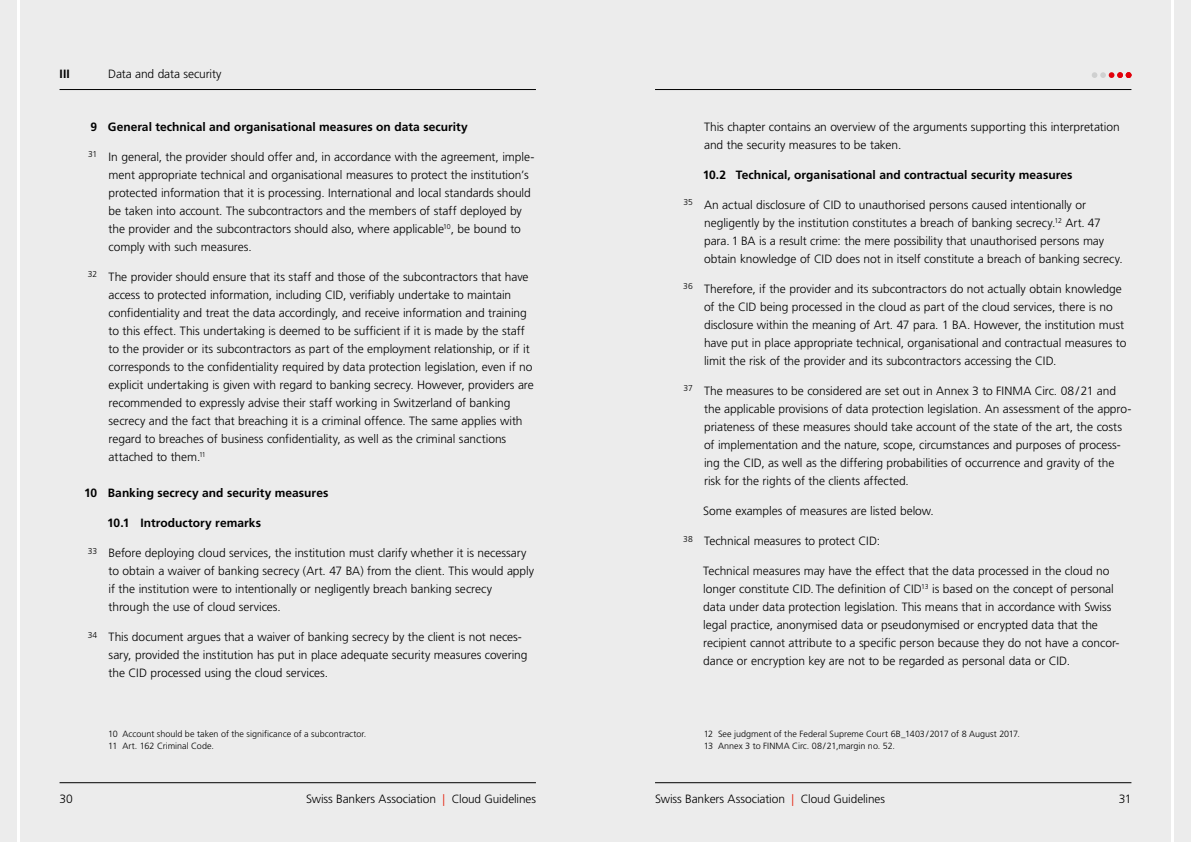
<style>
.page{position:relative;width:1191px;height:842px;background:#ececec}
.page>*{position:absolute;margin:0;border:0;box-sizing:border-box;transform-origin:0 0}
.BODY__mit_1_BZ_unt{font:300 12px/18px "Frutiger LT Std";letter-spacing:-.005em;color:#000}
.KAPITEL-NR{font:700 12px "Frutiger LT Std";color:#000}
.Fussnote{font:300 9px "Frutiger LT Std";color:#000}
.s1{font-size:11.8px;color:#e41e0a}
.s2{font-size:11.8px}
</style>
<div class="page">
<hr style="left:1171px;top:0;width:3px;height:842px;background:#fff">
<hr style="left:17px;top:0;width:2px;height:842px;background:#fff">
<hr style="left:655px;top:89px;width:476px;height:1px;background:#000">
<hr style="left:655px;top:782px;width:476px;height:1px;background:#000">
<hr style="left:60px;top:782px;width:476px;height:1px;background:#000">
<hr style="left:60px;top:89px;width:476px;height:1px;background:#000">
<svg style="left:1092px;top:72px;width:39px;height:6px"></svg>
<p class="KAPITEL-NR" style="left:60px;top:67px;width:12px">III</p>
<p class="BODY__mit_1_BZ_unt" style="left:108px;top:65px;width:115px">Data and data security</p>
<p class="KAPITEL-NR" style="left:90px;top:120px;width:379px">9 General technical and organisational measures on data security</p>
<p class="BODY__mit_1_BZ_unt" style="left:109px;top:148px;width:427px;text-indent:-21px"><sup>31</sup> In general, the provider should offer and, in accordance with the agreement, imple&shy;ment appropriate technical and organisational measures to protect the institution’s protected information that it is processing. International and local standards should be taken into account. The subcontractors and the members of staff deployed by the provider and the subcontractors should also, where applicable<sup>10</sup>, be bound to comply with such measures.</p>
<p class="BODY__mit_1_BZ_unt" style="left:109px;top:268px;width:427px;text-indent:-21px"><sup>32</sup> The provider should ensure that its staff and those of the subcontractors that have access to protected information, including CID, verifiably undertake to maintain confidentiality and treat the data accordingly, and receive information and training to this effect. This undertaking is deemed to be sufficient if it is made by the staff to the provider or its subcontractors as part of the employment relationship, or if it corresponds to the confidentiality required by data protection legislation, even if no explicit undertaking is given with regard to banking secrecy. However, providers are recommended to expressly advise their staff working in Switzerland of banking secrecy and the fact that breaching it is a criminal offence. The same applies with regard to breaches of business confidentiality, as well as the criminal sanctions attached to them.<sup>11</sup></p>
<p class="KAPITEL-NR" style="left:84px;top:486px;width:246px">10 Banking secrecy and security measures</p>
<p class="KAPITEL-NR" style="left:107px;top:516px;width:155px">10.1 Introductory remarks</p>
<p class="BODY__mit_1_BZ_unt" style="left:109px;top:544px;width:427px;text-indent:-21px"><sup>33</sup> Before deploying cloud services, the institution must clarify whether it is necessary to obtain a waiver of banking secrecy (Art. 47 BA) from the client. This would apply if the institution were to intentionally or negligently breach banking secrecy through the use of cloud services.</p>
<p class="BODY__mit_1_BZ_unt" style="left:109px;top:628px;width:420px;text-indent:-21px"><sup>34</sup> This document argues that a waiver of banking secrecy by the client is not neces&shy;sary, provided the institution has put in place adequate security measures covering the CID processed using the cloud services.</p>
<p class="Fussnote" style="left:108px;top:729px;width:260px">10 Account should be taken of the significance of a subcontractor.</p>
<p class="Fussnote" style="left:108px;top:741px;width:107px">11 Art. 162 Criminal Code.</p>
<p class="BODY__mit_1_BZ_unt" style="left:704px;top:118px;width:417px">This chapter contains an overview of the arguments supporting this interpretation and the security measures to be taken.</p>
<p class="KAPITEL-NR" style="left:702px;top:168px;width:371px">10.2 Technical, organisational and contractual security measures</p>
<p class="BODY__mit_1_BZ_unt" style="left:704px;top:196px;width:420px;text-indent:-21px"><sup>35</sup> An actual disclosure of CID to unauthorised persons caused intentionally or negligently by the institution constitutes a breach of banking secrecy.<sup>12</sup> Art. 47 para. 1 BA is a result crime: the mere possibility that unauthorised persons may obtain knowledge of CID does not in itself constitute a breach of banking secrecy.</p>
<p class="BODY__mit_1_BZ_unt" style="left:704px;top:280px;width:424px;text-indent:-21px"><sup>36</sup> Therefore, if the provider and its subcontractors do not actually obtain knowledge of the CID being processed in the cloud as part of the cloud services, there is no disclosure within the meaning of Art. 47 para. 1 BA. However, the institution must have put in place appropriate technical, organisational and contractual measures to limit the risk of the provider and its subcontractors accessing the CID.</p>
<p class="BODY__mit_1_BZ_unt" style="left:704px;top:382px;width:429px;text-indent:-21px"><sup>37</sup> The measures to be considered are set out in Annex 3 to FINMA Circ. 08/21 and the applicable provisions of data protection legislation. An assessment of the appro&shy;priateness of these measures should take account of the state of the art, the costs of implementation and the nature, scope, circumstances and purposes of process&shy;ing the CID, as well as the differing probabilities of occurrence and gravity of the risk for the rights of the clients affected.</p>
<p class="BODY__mit_1_BZ_unt" style="left:703px;top:502px;width:232px">Some examples of measures are listed below.</p>
<p class="BODY__mit_1_BZ_unt" style="left:683px;top:532px;width:198px"><sup>38</sup> Technical measures to protect CID:</p>
<p class="BODY__mit_1_BZ_unt" style="left:703px;top:562px;width:417px">Technical measures may have the effect that the data processed in the cloud no longer constitute CID. The definition of CID<sup>13</sup> is based on the concept of personal data under data protection legislation. This means that in accordance with Swiss legal practice, anonymised data or pseudonymised or encrypted data that the recipient cannot attribute to a specific person because they do not have a concor&shy;dance or encryption key are not to be regarded as personal data or CID.</p>
<p class="Fussnote" style="left:704px;top:729px;width:318px">12 See judgment of the Federal Supreme Court 6B_1403/2017 of 8 August 2017.</p>
<p class="Fussnote" style="left:704px;top:741px;width:193px">13 Annex 3 to FINMA Circ. 08/21,margin no. 52.</p>
<p class="BODY__mit_1_BZ_unt" style="left:60px;top:790px;width:15px">30</p>
<p class="BODY__mit_1_BZ_unt" style="left:306px;top:790px;width:231px">Swiss Bankers Association <span class="s1">|</span> <span class="s2">Cloud Guidelines</span></p>
<p class="BODY__mit_1_BZ_unt" style="left:655px;top:790px;width:231px">Swiss Bankers Association <span class="s1">|</span> <span class="s2">Cloud Guidelines</span></p>
<p class="BODY__mit_1_BZ_unt" style="left:1118px;top:790px;width:14px">31</p>
</div>
